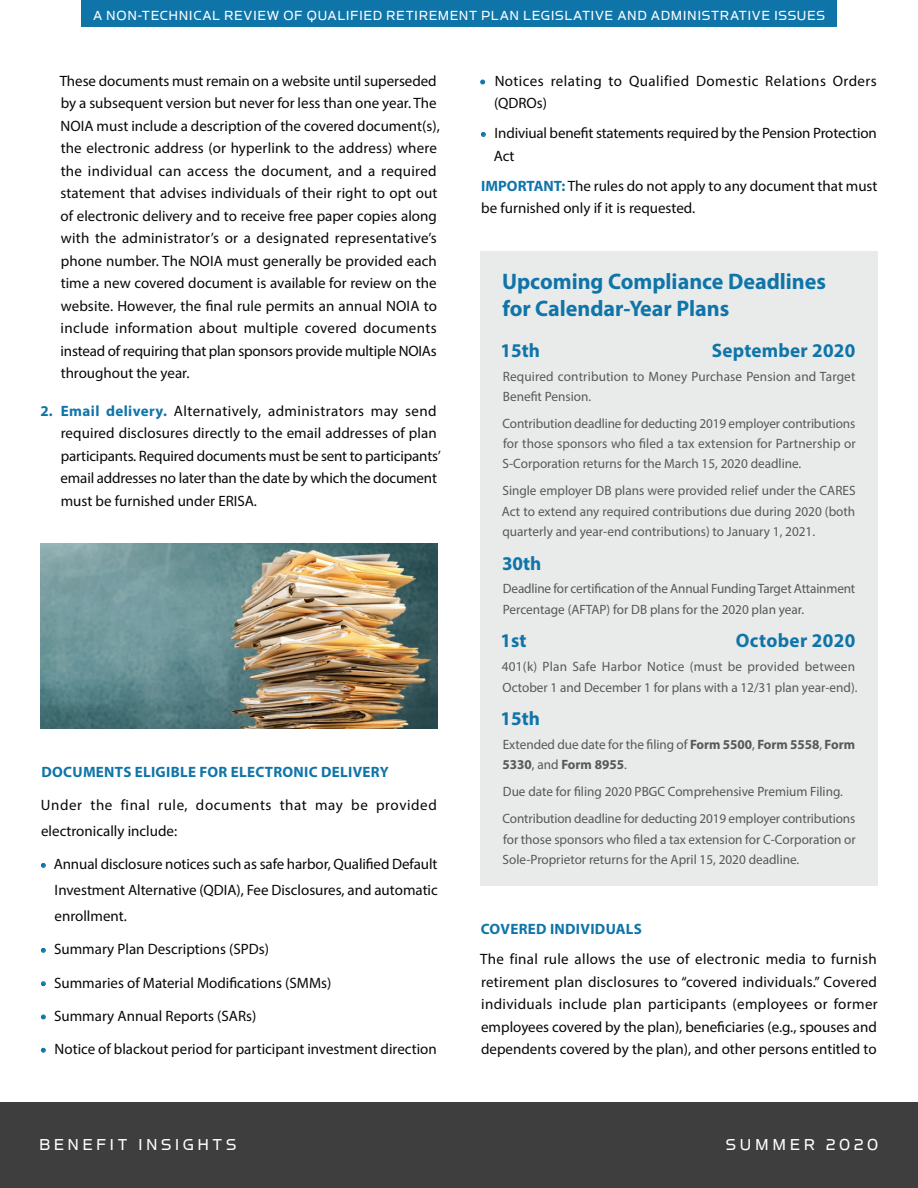
<style>
.page{position:relative;width:918px;height:1188px;background:#fff}
.page>*{position:absolute;margin:0;border:0;box-sizing:border-box;transform-origin:0 0}
.t1{font:700 22.5px/26.2px "Myriad Pro";color:#0f75a9}
.t2{font:700 19.5px "Myriad Pro";letter-spacing:.01em;color:#0f75a9}
.t3{font:18px "Simian Display Orangutan";letter-spacing:.19em;color:#fff}
.t4{font:15px/22.5px "Myriad Pro";color:#090807}
.t5{font:15px "Simian Display Orangutan";letter-spacing:.04em;color:#fff}
.t6{font:15px/25.8px "Myriad Pro";letter-spacing:.04em;color:#090807}
.t7{font:15px/22.5px "Myriad Pro";letter-spacing:.03em;color:#090807}
.t8{font:700 15px "Myriad Pro";letter-spacing:.02em;color:#0f75a9}
.t9{font:13.5px/20.2px "Myriad Pro";color:#575859}
.s1{font-weight:700;color:#0f75a9}
.s2{font-weight:700}
</style>
<div class="page">
<div style="left:0;top:1102px;width:918px;height:86px;background:#3e3e3e"></div>
<div style="left:81px;top:0;width:756px;height:27px;background:#0f75a9"></div>
<img style="left:40px;top:543px;width:398px;height:185px">
<div style="left:480px;top:251px;width:398px;height:634px;background:#e9eaea"></div>
<p class="t5" style="left:93px;top:8px;width:733px">A NON-TECHNICAL REVIEW OF QUALIFIED RETIREMENT PLAN LEGISLATIVE AND ADMINISTRATIVE ISSUES</p>
<p class="t4" style="left:60px;top:69px;width:382px">These documents must remain on a website until superseded by a subsequent version but never for less than one year. The NOIA must include a description of the covered document(s), the electronic address (or hyperlink to the address) where the individual can access the document, and a required statement that advises individuals of their right to opt out of electronic delivery and to receive free paper copies along with the administrator’s or a designated representative’s phone number. The NOIA must generally be provided each time a new covered document is available for review on the website. However, the final rule permits an annual NOIA to include information about multiple covered documents instead of requiring that plan sponsors provide multiple NOIAs throughout the year.</p>
<p class="t4" style="left:61px;top:399px;width:382px;text-indent:-20px"><span class="s1">2. Email delivery.</span> Alternatively, administrators may send required disclosures directly to the email addresses of plan participants. Required documents must be sent to participants’ email addresses no later than the date by which the document must be furnished under ERISA.</p>
<p class="t8" style="left:41px;top:762px;width:349px">DOCUMENTS ELIGIBLE FOR ELECTRONIC DELIVERY</p>
<p class="t6" style="left:41px;top:792px;width:397px">Under the final rule, documents that may be provided electronically include:</p>
<p class="t4" style="left:55px;top:851px;width:385px;line-height:25.8px;text-align:justify;text-indent:-14px"><span class="s1">•</span> Annual disclosure notices such as safe harbor, Qualified Default Investment Alternative (QDIA), Fee Disclosures, and automatic enrollment.</p>
<p class="t4" style="left:41px;top:938px;width:230px"><span class="s1">•</span> Summary Plan Descriptions (SPDs)</p>
<p class="t4" style="left:41px;top:971px;width:292px"><span class="s1">•</span> Summaries of Material Modifications (SMMs)</p>
<p class="t4" style="left:41px;top:1004px;width:217px"><span class="s1">•</span> Summary Annual Reports (SARs)</p>
<p class="t4" style="left:41px;top:1038px;width:397px"><span class="s1">•</span> Notice of blackout period for participant investment direction</p>
<p class="t7" style="left:494px;top:69px;width:384px;text-indent:-14px"><span class="s1">•</span> Notices relating to Qualified Domestic Relations Orders (QDROs)</p>
<p class="t4" style="left:494px;top:122px;width:385px;text-indent:-13px"><span class="s1">•</span> Indiviual benefit statements required by the Pension Protection<br>Act</p>
<p class="t4" style="left:481px;top:174px;width:398px"><span class="s1">IMPORTANT:</span> The rules do not apply to any document that must be furnished only if it is requested.</p>
<h1 class="t1" style="left:502px;top:268px;width:326px">Upcoming Compliance Deadlines for Calendar-Year Plans</h1>
<h2 class="t2" style="left:500px;top:338px;width:41px">15th</h2>
<h2 class="t2" style="left:712px;top:338px;width:145px">September 2020</h2>
<p class="t9" style="left:503px;top:366px;width:354px">Required contribution to Money Purchase Pension and Target<br>Benefit Pension.</p>
<p class="t9" style="left:502px;top:413px;width:355px;text-align:justify">Contribution deadline for deducting 2019 employer contributions for those sponsors who filed a tax extension for Partnership or S-Corporation returns for the March 15, 2020 deadline.</p>
<p class="t9" style="left:502px;top:480px;width:355px;text-align:justify">Single employer DB plans were provided relief under the CARES Act to extend any required contributions due during 2020 (both quarterly and year-end contributions) to January 1, 2021.</p>
<h2 class="t2" style="left:502px;top:550px;width:41px">30th</h2>
<p class="t9" style="left:503px;top:579px;width:354px">Deadline for certification of the Annual Funding Target Attainment<br>Percentage (AFTAP) for DB plans for the 2020 plan year.</p>
<h2 class="t2" style="left:500px;top:628px;width:27px">1st</h2>
<h2 class="t2" style="left:736px;top:628px;width:121px">October 2020</h2>
<p class="t9" style="left:502px;top:657px;width:357px">401(k) Plan Safe Harbor Notice (must be provided between<br>October 1 and December 1 for plans with a 12/31 plan year-end).</p>
<h2 class="t2" style="left:500px;top:706px;width:41px">15th</h2>
<p class="t9" style="left:502px;top:734px;width:354px">Extended due date for the filing of <span class="s2">Form 5500</span>, <span class="s2">Form 5558</span>, <span class="s2">Form<br>5330</span>, and <span class="s2">Form 8955</span>.</p>
<p class="t9" style="left:503px;top:778px;width:354px;line-height:27px">Due date for filing 2020 PBGC Comprehensive Premium Filing.<br>Contribution deadline for deducting 2019 employer contributions</p>
<p class="t9" style="left:502px;top:829px;width:355px">for those sponsors who filed a tax extension for C-Corporation or<br>Sole-Proprietor returns for the April 15, 2020 deadline.</p>
<p class="t8" style="left:481px;top:919px;width:163px">COVERED INDIVIDUALS</p>
<p class="t4" style="left:480px;top:948px;width:399px;text-align:justify">The final rule allows the use of electronic media to furnish retirement plan disclosures to “covered individuals.” Covered individuals include plan participants (employees or former employees covered by the plan), beneficiaries (e.g., spouses and dependents covered by the plan), and other persons entitled to</p>
<p class="t3" style="left:39px;top:1136px;width:199px">BENEFIT INSIGHTS</p>
<p class="t3" style="left:726px;top:1136px;width:154px">SUMMER 2020</p>
</div>
